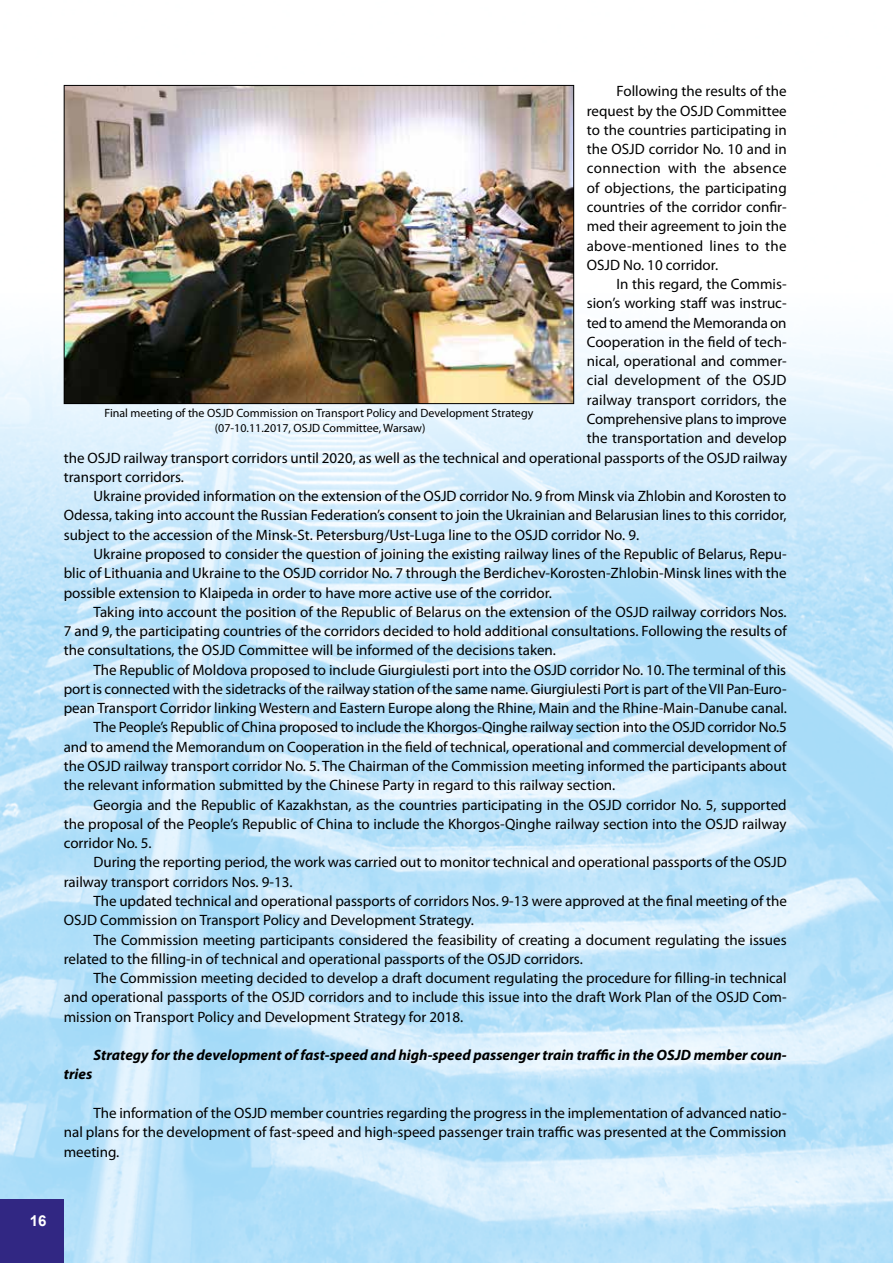
<style>
.page{position:relative;width:893px;height:1263px;background:#fff}
.page>*{position:absolute;margin:0;border:0;box-sizing:border-box;transform-origin:0 0}
.t1{font:15px/19.4px "Myriad Pro";color:#000;text-align:justify}
.t2{font:italic 700 15px "Myriad Pro";color:#000}
.t3{font:700 15px "Arial";color:#fff}
.t4{font:12px/14.4px "Myriad Pro";color:#000;text-align:center}
</style>
<div class="page">
<img style="left:0;top:84px;width:893px;height:1179px">
<div style="left:0;top:1199px;width:64px;height:64px;background:#312783"></div>
<img style="left:66px;top:87px;width:506px;height:315px">
<div style="left:64px;top:85px;width:510px;height:319px;border:1px solid #000"></div>
<p class="t1" style="left:587px;top:81px;width:201px;text-indent:30px">Following the results of the request by the OSJD Committee to the countries participating in the OSJD corridor No. 10 and in connection with the absence of objections, the participating countries of the corridor confir&shy;med their agreement to join the above-mentioned lines to the OSJD No. 10 corridor.</p>
<p class="t1" style="left:617px;top:274px;width:172px">In this regard, the Commis-</p>
<p class="t1" style="left:587px;top:293px;width:201px">sion’s working staff was instruc-</p>
<p class="t1" style="left:587px;top:313px;width:201px">ted to amend the Memoranda on</p>
<p class="t1" style="left:587px;top:332px;width:201px">Cooperation in the field of tech-</p>
<p class="t1" style="left:587px;top:351px;width:201px">nical, operational and commer-</p>
<p class="t1" style="left:587px;top:370px;width:201px">cial development of the OSJD</p>
<p class="t1" style="left:587px;top:390px;width:201px">railway transport corridors, the</p>
<p class="t1" style="left:587px;top:409px;width:201px">Comprehensive plans to improve</p>
<p class="t1" style="left:587px;top:428px;width:201px">the transportation and develop</p>
<p class="t1" style="left:64px;top:448px;width:725px">the OSJD railway transport corridors until 2020, as well as the technical and operational passports of the OSJD railway</p>
<p class="t1" style="left:64px;top:467px;width:122px">transport corridors.</p>
<p class="t1" style="left:94px;top:486px;width:694px">Ukraine provided information on the extension of the OSJD corridor No. 9 from Minsk via Zhlobin and Korosten to</p>
<p class="t1" style="left:64px;top:505px;width:724px">Odessa, taking into account the Russian Federation’s consent to join the Ukrainian and Belarusian lines to this corridor,</p>
<p class="t1" style="left:64px;top:525px;width:577px">subject to the accession of the Minsk-St. Petersburg/Ust-Luga line to the OSJD corridor No. 9.</p>
<p class="t1" style="left:94px;top:544px;width:695px">Ukraine proposed to consider the question of joining the existing railway lines of the Republic of Belarus, Repu-</p>
<p class="t1" style="left:64px;top:563px;width:724px">blic of Lithuania and Ukraine to the OSJD corridor No. 7 through the Berdichev-Korosten-Zhlobin-Minsk lines with the</p>
<p class="t1" style="left:64px;top:582px;width:490px">possible extension to Klaipeda in order to have more active use of the corridor.</p>
<p class="t1" style="left:94px;top:602px;width:695px">Taking into account the position of the Republic of Belarus on the extension of the OSJD railway corridors Nos.</p>
<p class="t1" style="left:64px;top:621px;width:724px">7 and 9, the participating countries of the corridors decided to hold additional consultations. Following the results of</p>
<p class="t1" style="left:64px;top:640px;width:494px">the consultations, the OSJD Committee will be informed of the decisions taken.</p>
<p class="t1" style="left:94px;top:660px;width:694px">The Republic of Moldova proposed to include Giurgiulesti port into the OSJD corridor No. 10. The terminal of this</p>
<p class="t1" style="left:64px;top:679px;width:724px">port is connected with the sidetracks of the railway station of the same name. Giurgiulesti Port is part of the VII Pan-Euro-</p>
<p class="t1" style="left:64px;top:698px;width:725px">pean Transport Corridor linking Western and Eastern Europe along the Rhine, Main and the Rhine-Main-Danube canal.</p>
<p class="t1" style="left:94px;top:717px;width:695px">The People’s Republic of China proposed to include the Khorgos-Qinghe railway section into the OSJD corridor No.5</p>
<p class="t1" style="left:64px;top:737px;width:724px">and to amend the Memorandum on Cooperation in the field of technical, operational and commercial development of</p>
<p class="t1" style="left:64px;top:756px;width:724px">the OSJD railway transport corridor No. 5. The Chairman of the Commission meeting informed the participants about</p>
<p class="t1" style="left:64px;top:775px;width:553px">the relevant information submitted by the Chinese Party in regard to this railway section.</p>
<p class="t1" style="left:94px;top:795px;width:695px">Georgia and the Republic of Kazakhstan, as the countries participating in the OSJD corridor No. 5, supported</p>
<p class="t1" style="left:64px;top:814px;width:724px">the proposal of the People’s Republic of China to include the Khorgos-Qinghe railway section into the OSJD railway</p>
<p class="t1" style="left:64px;top:833px;width:89px">corridor No. 5.</p>
<p class="t1" style="left:94px;top:852px;width:695px">During the reporting period, the work was carried out to monitor technical and operational passports of the OSJD</p>
<p class="t1" style="left:64px;top:872px;width:230px">railway transport corridors Nos. 9-13.</p>
<p class="t1" style="left:94px;top:891px;width:695px">The updated technical and operational passports of corridors Nos. 9-13 were approved at the final meeting of the</p>
<p class="t1" style="left:64px;top:910px;width:412px">OSJD Commission on Transport Policy and Development Strategy.</p>
<p class="t1" style="left:94px;top:929px;width:695px">The Commission meeting participants considered the feasibility of creating a document regulating the issues</p>
<p class="t1" style="left:64px;top:949px;width:521px">related to the filling-in of technical and operational passports of the OSJD corridors.</p>
<p class="t1" style="left:94px;top:968px;width:695px">The Commission meeting decided to develop a draft document regulating the procedure for filling-in technical</p>
<p class="t1" style="left:64px;top:987px;width:724px">and operational passports of the OSJD corridors and to include this issue into the draft Work Plan of the OSJD Com-</p>
<p class="t1" style="left:64px;top:1007px;width:401px">mission on Transport Policy and Development Strategy for 2018.</p>
<p class="t2" style="left:94px;top:1045px;width:695px">Strategy for the development of fast-speed and high-speed passenger train traffic in the OSJD member coun-</p>
<p class="t2" style="left:64px;top:1065px;width:30px">tries</p>
<p class="t1" style="left:64px;top:1103px;width:724px;text-indent:30px">The information of the OSJD member countries regarding the progress in the implementation of advanced natio&shy;nal plans for the development of fast-speed and high-speed passenger train traffic was presented at the Commission meeting.</p>
<p class="t4" style="left:104px;top:406px;width:430px">Final meeting of the OSJD Commission on Transport Policy and Development Strategy (07-10.11.2017, OSJD Committee, Warsaw)</p>
<p class="t3" style="left:30px;top:1210px;width:18px">16</p>
</div>
